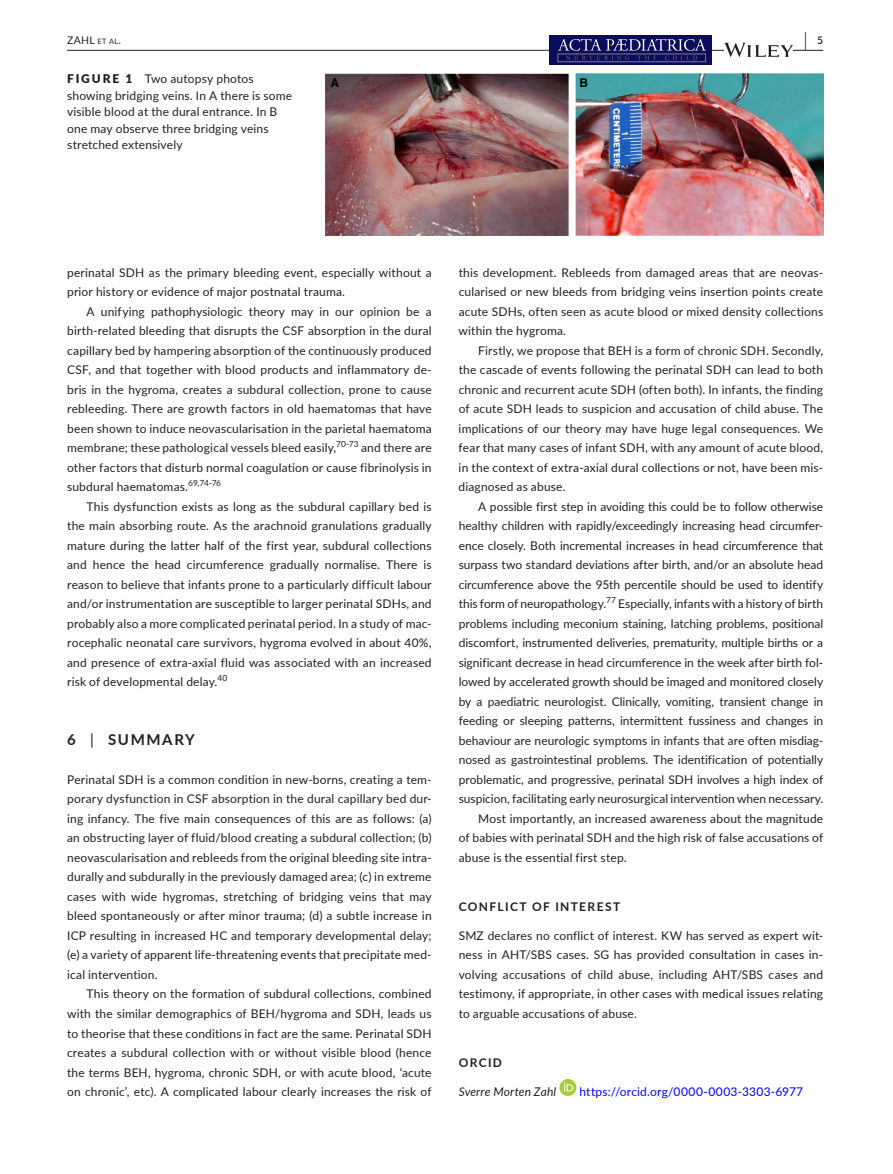
<style>
.page{position:relative;width:893px;height:1174px;background:#fff}
.page>*{position:absolute;margin:0;border:0;box-sizing:border-box;transform-origin:0 0}
.t1{font:600 19.5px "Lato";color:#231f20;scale:.48 1}
.t2{font:700 15px "Lato";letter-spacing:.11em;color:#231f20}
.t3{font:12px/19.5px "Lato";letter-spacing:.005em;color:#231f20;text-align:justify}
.t4{font:12px "Lato";letter-spacing:.02em;color:#00f}
.t5{font:700 12px "Lato";letter-spacing:.115em;color:#231f20}
.t6{font:italic 12px "Lato";letter-spacing:.015em;color:#231f20}
.t7{font:700 12px "Helvetica";color:#000}
.t8{font:10.5px "Lato";color:#231f20}
.t9{font:600 10.5px "Lato";color:#231f20}
.t10{font:8.4px "Lato";letter-spacing:-.005em;color:#231f20}
.s1{font-size:7.35px}
.s2{font-weight:900}
.s3{font-weight:400}
</style>
<div class="page">
<hr style="left:67px;top:50px;width:756px;height:1px;background:#231f20">
<div style="left:550px;top:35px;width:162px;height:30px;background:linear-gradient(to right,#0c0d5a,#0c0d5a)"></div>
<div style="left:558px;top:54px;width:148px;height:8px;border:1px solid #808080"></div>
<svg style="left:558px;top:39px;width:148px;height:21px;background:#343472"></svg>
<svg style="left:724px;top:43px;width:69px;height:14px"></svg>
<svg style="left:559px;top:1079px;width:17px;height:17px"></svg>
<svg style="left:564px;top:1082px;width:9px;height:9px"></svg>
<img style="left:326px;top:73px;width:497px;height:162px">
<h1 class="t1" style="left:804px;top:26px;width:7px">|</h1>
<p class="t8" style="left:67px;top:33px;width:55px">ZAHL <span class="s1">et al</span>.</p>
<p class="t9" style="left:817px;top:33px;width:8px">5</p>
<p class="t3" style="left:67px;top:70px;width:227px;line-height:16.5px;text-align:left"><span class="s2">FIGURE 1</span> Two autopsy photos showing bridging veins. In A there is some visible blood at the dural entrance. In B one may observe three bridging veins stretched extensively</p>
<p class="t7" style="left:330px;top:75px;width:10px">A</p>
<p class="t7" style="left:579px;top:75px;width:10px">B</p>
<p class="t3" style="left:67px;top:262px;width:366px">perinatal SDH as the primary bleeding event, especially without a prior history or evidence of major postnatal trauma.</p>
<p class="t3" style="left:67px;top:301px;width:366px;text-indent:20px">A unifying pathophysiologic theory may in our opinion be a birth‐related bleeding that disrupts the CSF absorption in the dural capillary bed by hampering absorption of the continuously produced CSF, and that together with blood products and inflammatory de‐ bris in the hygroma, creates a subdural collection, prone to cause rebleeding. There are growth factors in old haematomas that have been shown to induce neovascularisation in the parietal haematoma membrane; these pathological vessels bleed easily,<sup>70-73</sup> and there are other factors that disturb normal coagulation or cause fibrinolysis in subdural haematomas.</p>
<p class="t10" style="left:188px;top:477px;width:34px">69,74-76</p>
<p class="t3" style="left:67px;top:496px;width:366px;text-indent:20px">This dysfunction exists as long as the subdural capillary bed is the main absorbing route. As the arachnoid granulations gradually mature during the latter half of the first year, subdural collections and hence the head circumference gradually normalise. There is reason to believe that infants prone to a particularly difficult labour and/or instrumentation are susceptible to larger perinatal SDHs, and probably also a more complicated perinatal period. In a study of mac‐ rocephalic neonatal care survivors, hygroma evolved in about 40%, and presence of extra‐axial fluid was associated with an increased risk of developmental delay.</p>
<p class="t10" style="left:217px;top:672px;width:12px">40</p>
<p class="t2" style="left:67px;top:728px;width:129px">6 <span class="s3">|</span> SUMMARY</p>
<p class="t3" style="left:67px;top:769px;width:366px">Perinatal SDH is a common condition in new‐borns, creating a tem‐ porary dysfunction in CSF absorption in the dural capillary bed dur‐ ing infancy. The five main consequences of this are as follows: (a) an obstructing layer of fluid/blood creating a subdural collection; (b) neovascularisation and rebleeds from the original bleeding site intra‐ durally and subdurally in the previously damaged area; (c) in extreme cases with wide hygromas, stretching of bridging veins that may bleed spontaneously or after minor trauma; (d) a subtle increase in ICP resulting in increased HC and temporary developmental delay; (e) a variety of apparent life‐threatening events that precipitate med‐ ical intervention.</p>
<p class="t3" style="left:67px;top:983px;width:366px;text-indent:20px">This theory on the formation of subdural collections, combined with the similar demographics of BEH/hygroma and SDH, leads us to theorise that these conditions in fact are the same. Perinatal SDH creates a subdural collection with or without visible blood (hence the terms BEH, hygroma, chronic SDH, or with acute blood, ‘acute on chronic’, etc). A complicated labour clearly increases the risk of</p>
<p class="t3" style="left:459px;top:262px;width:366px">this development. Rebleeds from damaged areas that are neovas‐ cularised or new bleeds from bridging veins insertion points create acute SDHs, often seen as acute blood or mixed density collections within the hygroma.</p>
<p class="t3" style="left:459px;top:340px;width:366px;text-indent:20px">Firstly, we propose that BEH is a form of chronic SDH. Secondly, the cascade of events following the perinatal SDH can lead to both chronic and recurrent acute SDH (often both). In infants, the finding of acute SDH leads to suspicion and accusation of child abuse. The implications of our theory may have huge legal consequences. We fear that many cases of infant SDH, with any amount of acute blood, in the context of extra‐axial dural collections or not, have been mis‐ diagnosed as abuse.</p>
<p class="t3" style="left:459px;top:496px;width:366px;text-indent:19px">A possible first step in avoiding this could be to follow otherwise healthy children with rapidly/exceedingly increasing head circumfer‐ ence closely. Both incremental increases in head circumference that surpass two standard deviations after birth, and/or an absolute head circumference above the 95th percentile should be used to identify this form of neuropathology.</p>
<p class="t10" style="left:606px;top:594px;width:11px">77</p>
<p class="t3" style="left:618px;top:593px;width:207px">Especially, infants with a history of birth</p>
<p class="t3" style="left:459px;top:613px;width:366px">problems including meconium staining, latching problems, positional</p>
<p class="t3" style="left:459px;top:632px;width:366px">discomfort, instrumented deliveries, prematurity, multiple births or a</p>
<p class="t3" style="left:459px;top:652px;width:366px">significant decrease in head circumference in the week after birth fol‐</p>
<p class="t3" style="left:459px;top:671px;width:366px">lowed by accelerated growth should be imaged and monitored closely</p>
<p class="t3" style="left:459px;top:691px;width:366px">by a paediatric neurologist. Clinically, vomiting, transient change in</p>
<p class="t3" style="left:459px;top:710px;width:366px">feeding or sleeping patterns, intermittent fussiness and changes in</p>
<p class="t3" style="left:459px;top:730px;width:366px">behaviour are neurologic symptoms in infants that are often misdiag‐</p>
<p class="t3" style="left:459px;top:749px;width:366px">nosed as gastrointestinal problems. The identification of potentially</p>
<p class="t3" style="left:459px;top:769px;width:366px">problematic, and progressive, perinatal SDH involves a high index of</p>
<p class="t3" style="left:459px;top:788px;width:366px">suspicion, facilitating early neurosurgical intervention when necessary.</p>
<p class="t3" style="left:478px;top:808px;width:346px">Most importantly, an increased awareness about the magnitude</p>
<p class="t3" style="left:459px;top:827px;width:366px">of babies with perinatal SDH and the high risk of false accusations of</p>
<p class="t3" style="left:459px;top:847px;width:169px">abuse is the essential first step.</p>
<p class="t5" style="left:459px;top:897px;width:163px">CONFLICT OF INTEREST</p>
<p class="t3" style="left:459px;top:925px;width:366px">SMZ declares no conflict of interest. KW has served as expert wit‐ ness in AHT/SBS cases. SG has provided consultation in cases in‐ volving accusations of child abuse, including AHT/SBS cases and testimony, if appropriate, in other cases with medical issues relating to arguable accusations of abuse.</p>
<p class="t5" style="left:459px;top:1053px;width:45px">ORCID</p>
<p class="t6" style="left:459px;top:1083px;width:99px">Sverre Morten Zahl</p>
<p class="t4" style="left:579px;top:1083px;width:225px">https://orcid.org/0000-0003-3303-6977</p>
</div>
